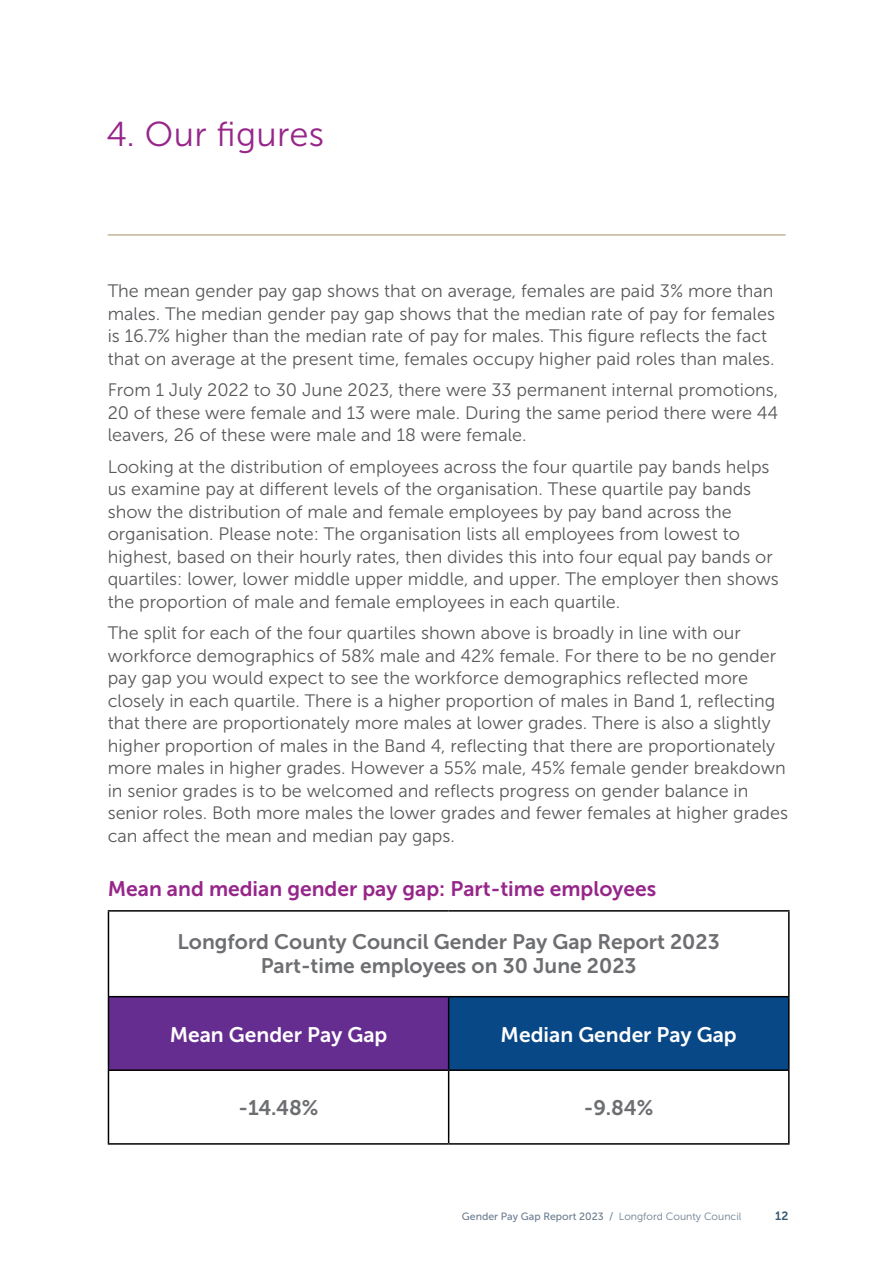
<style>
.page{position:relative;width:893px;height:1263px;background:#fff}
.page>*{position:absolute;margin:0;border:0;box-sizing:border-box;transform-origin:0 0}
.t1{font:34.5px "Museo Sans 300";letter-spacing:.01em;color:#962689}
.t2{font:21px/24px "Museo Sans 700";color:#6d6e71;text-align:center}
.t3{font:21px "Museo Sans 700";color:#962689}
.t4{font:21px "Museo Sans 700";color:#fff}
.t5{font:18px/22.5px "Museo Sans 300";color:#58595b}
.t6{font:12px "Museo Sans 700";color:#395c72}
.t7{font:10.5px "Museo Sans 500";color:#6b7d90}
.s1{font-family:"Museo Sans 300"}
</style>
<div class="page">
<hr style="left:108px;top:235px;width:678px;height:1px;background:#a68f64">
<div style="left:108px;top:997px;width:341px;height:73px;background:#662d91"></div>
<div style="left:449px;top:997px;width:340px;height:73px;background:#084887"></div>
<hr style="left:108px;top:910px;width:341px;height:2px;background:#000">
<hr style="left:108px;top:912px;width:1px;height:84px;background:#000">
<hr style="left:449px;top:910px;width:341px;height:2px;background:#000">
<hr style="left:788px;top:912px;width:2px;height:84px;background:#000">
<hr style="left:108px;top:996px;width:341px;height:1px;background:#000">
<hr style="left:108px;top:997px;width:1px;height:72px;background:#000">
<hr style="left:449px;top:996px;width:341px;height:1px;background:#000">
<hr style="left:448px;top:997px;width:1px;height:72px;background:#000">
<hr style="left:788px;top:997px;width:2px;height:72px;background:#000">
<hr style="left:108px;top:1069px;width:341px;height:2px;background:#000">
<hr style="left:108px;top:1071px;width:1px;height:72px;background:#000">
<hr style="left:449px;top:1069px;width:341px;height:2px;background:#000">
<hr style="left:448px;top:1071px;width:1px;height:72px;background:#000">
<hr style="left:788px;top:1071px;width:2px;height:72px;background:#000">
<hr style="left:108px;top:1143px;width:341px;height:2px;background:#000">
<hr style="left:449px;top:1143px;width:341px;height:2px;background:#000">
<h1 class="t1" style="left:106px;top:115px;width:219px">4. Our figures</h1>
<p class="t5" style="left:108px;top:280px;width:669px">The mean gender pay gap shows that on average, females are paid 3% more than males. The median gender pay gap shows that the median rate of pay for females is 16.7% higher than the median rate of pay for males. This figure reflects the fact that on average at the present time, females occupy higher paid roles than males.</p>
<p class="t5" style="left:108px;top:379px;width:672px;text-align:justify">From 1 July 2022 to 30 June 2023, there were 33 permanent internal promotions, 20 of these were female and 13 were male. During the same period there were 44 leavers, 26 of these were male and 18 were female.</p>
<p class="t5" style="left:108px;top:455px;width:673px">Looking at the distribution of employees across the four quartile pay bands helps us examine pay at different levels of the organisation. These quartile pay bands show the distribution of male and female employees by pay band across the organisation. Please note: The organisation lists all employees from lowest to highest, based on their hourly rates, then divides this into four equal pay bands or quartiles: lower, lower middle upper middle, and upper. The employer then shows the proportion of male and female employees in each quartile.</p>
<p class="t5" style="left:108px;top:622px;width:682px">The split for each of the four quartiles shown above is broadly in line with our workforce demographics of 58% male and 42% female. For there to be no gender pay gap you would expect to see the workforce demographics reflected more closely in each quartile. There is a higher proportion of males in Band 1, reflecting that there are proportionately more males at lower grades. There is also a slightly higher proportion of males in the Band 4, reflecting that there are proportionately more males in higher grades. However a 55% male, 45% female gender breakdown in senior grades is to be welcomed and reflects progress on gender balance in senior roles. Both more males the lower grades and fewer females at higher grades can affect the mean and median pay gaps.</p>
<p class="t3" style="left:108px;top:877px;width:550px">Mean and median gender pay gap: Part-time employees</p>
<p class="t2" style="left:178px;top:929px;width:544px">Longford County Council Gender Pay Gap Report 2023<br>Part-time employees on 30 June 2023</p>
<p class="t4" style="left:170px;top:1023px;width:219px">Mean Gender Pay Gap</p>
<p class="t4" style="left:501px;top:1023px;width:238px">Median Gender Pay Gap</p>
<p class="t2" style="left:239px;top:1096px;width:81px">-14.48%</p>
<p class="t2" style="left:584px;top:1096px;width:71px">-9.84%</p>
<p class="t7" style="left:462px;top:1211px;width:281px">Gender Pay Gap Report 2023 / <span class="s1">Longford County Council</span></p>
<p class="t6" style="left:775px;top:1209px;width:15px">12</p>
</div>
